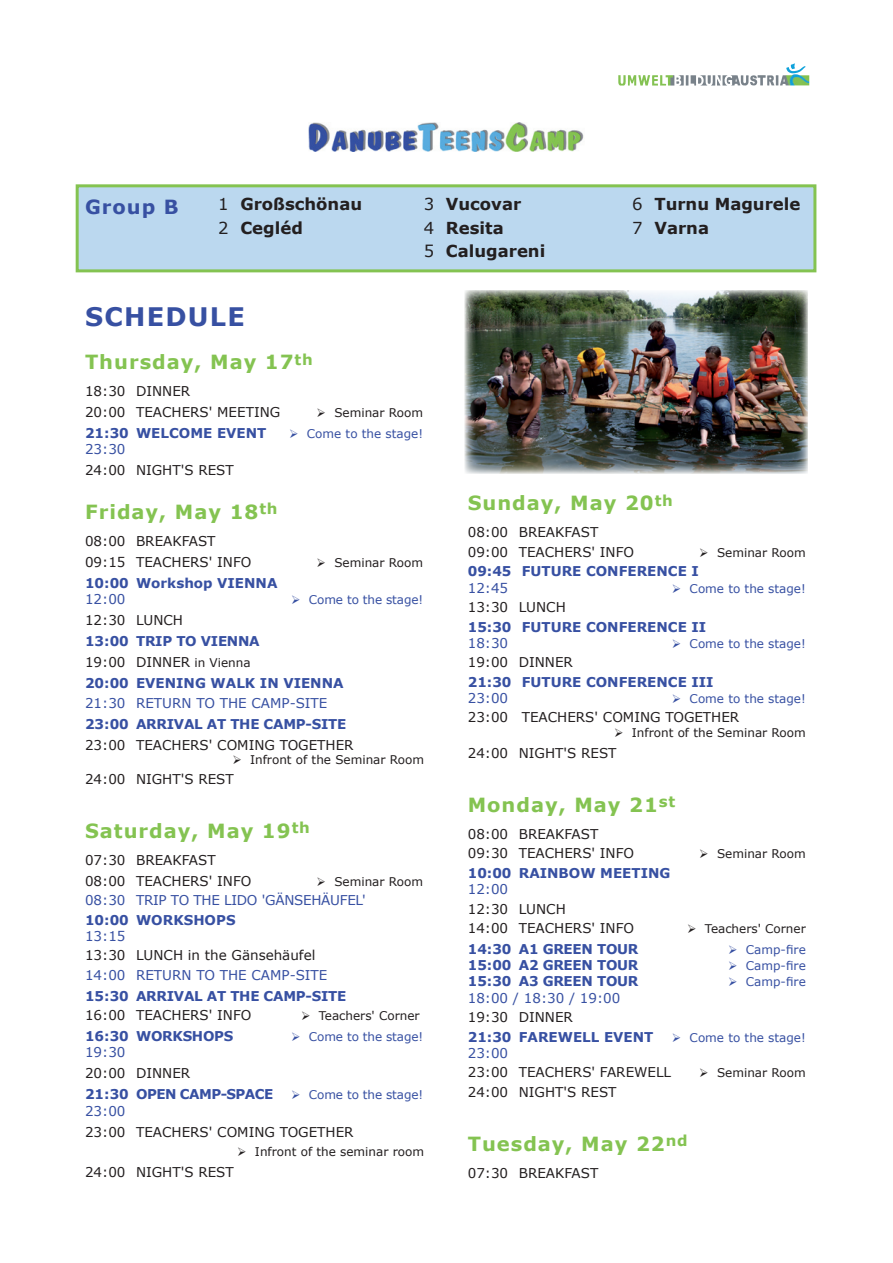
<style>
.page{position:relative;width:893px;height:1263px;background:#fff}
.page>*{position:absolute;margin:0;border:0;box-sizing:border-box;transform-origin:0 0}
.t1{font:700 25.5px "Verdana";letter-spacing:.05em;color:#3750a2}
.t2{font:700 19.5px "Verdana";letter-spacing:.05em;color:#84c351}
.t3{font:700 19.5px "Verdana";letter-spacing:.05em;color:#3750a2}
.t4{font:700 16.5px "Verdana";color:#231f20}
.t5{font:13.5px/21px "Verdana";color:#231f20}
.t6{font:700 13.5px/21px "Verdana";color:#3750a2}
.t7{font:13.5px "Verdana";color:#3750a2}
.t8{font:700 13.5px "Verdana";letter-spacing:-.02em;color:#3750a2}
.t9{font:13.5px "Verdana";letter-spacing:-.02em;color:#3750a2}
.t10{font:700 13.5px "Verdana";letter-spacing:-.04em;color:#3750a2}
.t11{font:12px "Verdana";color:#231f20}
.t12{font:12px "Verdana";color:#3750a2}
.s1{font-weight:400}
.s2{font-weight:400;color:#231f20}
.s3{font-weight:400;font-size:12px;color:#231f20}
</style>
<div class="page">
<div style="left:77px;top:186px;width:738px;height:85px;background:#bbd8ef"></div>
<div style="left:76px;top:184px;width:740px;height:88px;border:3px solid #84c351"></div>
<img style="left:786px;top:63px;width:20px;height:10px">
<img style="left:308px;top:122px;width:276px;height:30px">
<img style="left:465px;top:290px;width:343px;height:183px">
<h2 class="t3" style="left:85px;top:194px;width:95px">Group B</h2>
<p class="t4" style="left:218px;top:194px;width:145px"><span class="s1">1</span> Großschönau</p>
<p class="t4" style="left:424px;top:194px;width:99px"><span class="s1">3</span> Vucovar</p>
<p class="t4" style="left:632px;top:194px;width:170px"><span class="s1">6</span> Turnu Magurele</p>
<p class="t4" style="left:218px;top:217px;width:86px"><span class="s1">2</span> Cegléd</p>
<p class="t4" style="left:424px;top:217px;width:81px"><span class="s1">4</span> Resita</p>
<p class="t4" style="left:632px;top:217px;width:78px"><span class="s1">7</span> Varna</p>
<p class="t4" style="left:424px;top:241px;width:123px"><span class="s1">5</span> Calugareni</p>
<h1 class="t1" style="left:85px;top:300px;width:161px">SCHEDULE</h1>
<h2 class="t2" style="left:85px;top:350px;width:229px">Thursday, May 17<sup>th</sup></h2>
<p class="t5" style="left:85px;top:380px;width:197px">18:30 DINNER<br>20:00 TEACHERS' MEETING</p>
<p class="t11" style="left:317px;top:405px;width:108px">➢ Seminar Room</p>
<p class="t6" style="left:85px;top:422px;width:183px">21:30 WELCOME EVENT</p>
<p class="t12" style="left:289px;top:426px;width:135px">➢ Come to the stage!</p>
<p class="t7" style="left:85px;top:441px;width:42px">23:30</p>
<p class="t5" style="left:85px;top:459px;width:150px">24:00 NIGHT'S REST</p>
<h2 class="t2" style="left:85px;top:499px;width:194px">Friday, May 18<sup>th</sup></h2>
<p class="t5" style="left:85px;top:530px;width:168px">08:00 BREAKFAST<br>09:15 TEACHERS' INFO</p>
<p class="t11" style="left:317px;top:555px;width:108px">➢ Seminar Room</p>
<p class="t6" style="left:85px;top:572px;width:194px">10:00 Workshop VIENNA</p>
<p class="t7" style="left:85px;top:591px;width:42px">12:00</p>
<p class="t12" style="left:291px;top:592px;width:133px">➢ Come to the stage!</p>
<p class="t5" style="left:85px;top:609px;width:100px">12:30 LUNCH</p>
<p class="t6" style="left:85px;top:630px;width:260px">13:00 TRIP TO VIENNA<br><span class="s2">19:00 DINNER</span> <span class="s3">in Vienna<br></span>20:00 EVENING WALK IN VIENNA</p>
<p class="t7" style="left:85px;top:694px;width:244px">21:30 RETURN TO THE CAMP-SITE</p>
<p class="t8" style="left:85px;top:715px;width:263px">23:00 ARRIVAL AT THE CAMP-SITE</p>
<p class="t5" style="left:85px;top:734px;width:270px">23:00 TEACHERS' COMING TOGETHER</p>
<p class="t11" style="left:232px;top:752px;width:193px">➢ Infront of the Seminar Room</p>
<p class="t5" style="left:85px;top:768px;width:150px">24:00 NIGHT'S REST</p>
<h2 class="t2" style="left:85px;top:818px;width:226px">Saturday, May 19<sup>th</sup></h2>
<p class="t5" style="left:85px;top:849px;width:168px">07:30 BREAKFAST<br>08:00 TEACHERS' INFO</p>
<p class="t11" style="left:317px;top:873px;width:108px">➢ Seminar Room</p>
<p class="t9" style="left:85px;top:891px;width:282px">08:30 TRIP TO THE LIDO 'GÄNSEHÄUFEL'</p>
<p class="t6" style="left:85px;top:909px;width:152px">10:00 WORKSHOPS</p>
<p class="t7" style="left:85px;top:927px;width:42px">13:15</p>
<p class="t5" style="left:85px;top:944px;width:232px">13:30 LUNCH in the Gänsehäufel</p>
<p class="t7" style="left:85px;top:966px;width:244px">14:00 RETURN TO THE CAMP-SITE</p>
<p class="t8" style="left:85px;top:987px;width:263px">15:30 ARRIVAL AT THE CAMP-SITE</p>
<p class="t5" style="left:85px;top:1004px;width:168px">16:00 TEACHERS' INFO</p>
<p class="t11" style="left:301px;top:1008px;width:120px">➢ Teachers' Corner</p>
<p class="t8" style="left:85px;top:1028px;width:150px">16:30 WORKSHOPS</p>
<p class="t12" style="left:291px;top:1029px;width:133px">➢ Come to the stage!</p>
<p class="t7" style="left:85px;top:1044px;width:42px">19:30</p>
<p class="t5" style="left:85px;top:1062px;width:107px">20:00 DINNER</p>
<p class="t10" style="left:85px;top:1086px;width:190px">21:30 OPEN CAMP-SPACE</p>
<p class="t12" style="left:291px;top:1087px;width:133px">➢ Come to the stage!</p>
<p class="t7" style="left:85px;top:1102px;width:42px">23:00</p>
<p class="t5" style="left:85px;top:1121px;width:270px">23:00 TEACHERS' COMING TOGETHER</p>
<p class="t11" style="left:237px;top:1144px;width:188px">➢ Infront of the seminar room</p>
<p class="t5" style="left:85px;top:1161px;width:150px">24:00 NIGHT'S REST</p>
<h2 class="t2" style="left:468px;top:491px;width:207px">Sunday, May 20<sup>th</sup></h2>
<p class="t5" style="left:468px;top:522px;width:168px;line-height:19.5px">08:00 BREAKFAST<br>09:00 TEACHERS' INFO</p>
<p class="t11" style="left:699px;top:545px;width:108px">➢ Seminar Room</p>
<p class="t6" style="left:468px;top:560px;width:233px">09:45 FUTURE CONFERENCE I</p>
<p class="t7" style="left:468px;top:579px;width:42px">12:45</p>
<p class="t12" style="left:672px;top:580px;width:135px">➢ Come to the stage!</p>
<p class="t5" style="left:468px;top:596px;width:100px">13:30 LUNCH</p>
<p class="t6" style="left:468px;top:616px;width:240px">15:30 FUTURE CONFERENCE II</p>
<p class="t7" style="left:468px;top:634px;width:42px">18:30</p>
<p class="t12" style="left:672px;top:636px;width:135px">➢ Come to the stage!</p>
<p class="t5" style="left:468px;top:651px;width:107px">19:00 DINNER</p>
<p class="t6" style="left:468px;top:671px;width:247px">21:30 FUTURE CONFERENCE III</p>
<p class="t7" style="left:468px;top:689px;width:42px">23:00</p>
<p class="t12" style="left:672px;top:691px;width:135px">➢ Come to the stage!</p>
<p class="t5" style="left:468px;top:707px;width:273px">23:00 TEACHERS' COMING TOGETHER</p>
<p class="t11" style="left:614px;top:725px;width:193px">➢ Infront of the Seminar Room</p>
<p class="t5" style="left:468px;top:742px;width:150px">24:00 NIGHT'S REST</p>
<h2 class="t2" style="left:468px;top:792px;width:209px">Monday, May 21<sup>st</sup></h2>
<p class="t5" style="left:468px;top:824px;width:168px;line-height:19.5px">08:00 BREAKFAST<br>09:30 TEACHERS' INFO</p>
<p class="t11" style="left:699px;top:846px;width:108px">➢ Seminar Room</p>
<p class="t6" style="left:468px;top:862px;width:204px">10:00 RAINBOW MEETING</p>
<p class="t7" style="left:468px;top:880px;width:42px">12:00</p>
<p class="t5" style="left:468px;top:898px;width:168px;line-height:19.5px">12:30 LUNCH<br>14:00 TEACHERS' INFO</p>
<p class="t11" style="left:687px;top:921px;width:120px">➢ Teachers' Corner</p>
<p class="t8" style="left:468px;top:940px;width:172px">14:30 A1 GREEN TOUR</p>
<p class="t12" style="left:728px;top:942px;width:79px">➢ Camp-fire</p>
<p class="t8" style="left:468px;top:957px;width:172px">15:00 A2 GREEN TOUR</p>
<p class="t12" style="left:728px;top:958px;width:79px">➢ Camp-fire</p>
<p class="t8" style="left:468px;top:973px;width:172px">15:30 A3 GREEN TOUR</p>
<p class="t12" style="left:728px;top:974px;width:79px">➢ Camp-fire</p>
<p class="t7" style="left:468px;top:989px;width:154px">18:00 / 18:30 / 19:00</p>
<p class="t5" style="left:468px;top:1006px;width:107px">19:30 DINNER</p>
<p class="t6" style="left:468px;top:1026px;width:187px">21:30 FAREWELL EVENT</p>
<p class="t12" style="left:672px;top:1030px;width:135px">➢ Come to the stage!</p>
<p class="t7" style="left:468px;top:1044px;width:42px">23:00</p>
<p class="t5" style="left:468px;top:1061px;width:205px">23:00 TEACHERS' FAREWELL</p>
<p class="t11" style="left:699px;top:1065px;width:108px">➢ Seminar Room</p>
<p class="t5" style="left:468px;top:1081px;width:150px">24:00 NIGHT'S REST</p>
<h2 class="t2" style="left:468px;top:1131px;width:221px">Tuesday, May 22<sup>nd</sup></h2>
<p class="t5" style="left:468px;top:1162px;width:132px">07:30 BREAKFAST</p>
</div>
